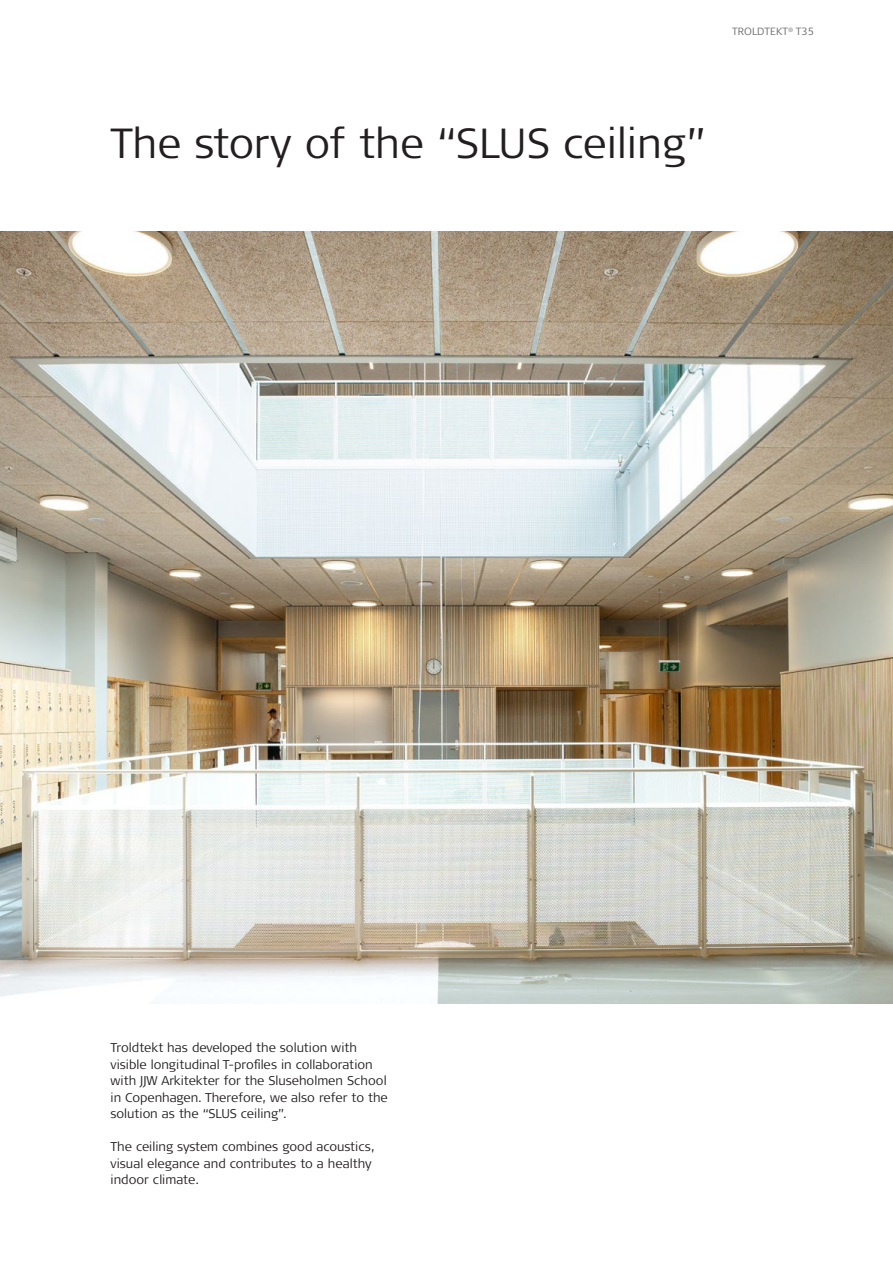
<style>
.page{position:relative;width:893px;height:1263px;background:#fff}
.page>*{position:absolute;margin:0;border:0;box-sizing:border-box;transform-origin:0 0}
.Rubrik{font:300 42px "Signa Pro";color:#231f20}
.Brødtekst{font:300 12.75px/16.5px "Signa Pro";color:#231f20}
.Illustration{font:300 10.5px "Signa Pro";letter-spacing:.005em;color:#6c6d70}
</style>
<div class="page">
<img style="left:0;top:232px;width:893px;height:771px">
<p class="Illustration" style="left:732px;top:24px;width:84px">TROLDTEKT<sup>®</sup> T35</p>
<p class="Rubrik" style="left:111px;top:114px;width:597px">The story of the “SLUS ceiling”</p>
<p class="Brødtekst" style="left:111px;top:1039px;width:279px">Troldtekt has developed the solution with visible longitudinal T-profiles in collaboration with JJW Arkitekter for the Sluseholmen School in Copenhagen. Therefore, we also refer to the solution as the “SLUS ceiling”.</p>
<p class="Brødtekst" style="left:111px;top:1138px;width:266px">The ceiling system combines good acoustics, visual elegance and contributes to a healthy</p>
<p class="Brødtekst" style="left:111px;top:1171px;width:90px">indoor climate.</p>
</div>
